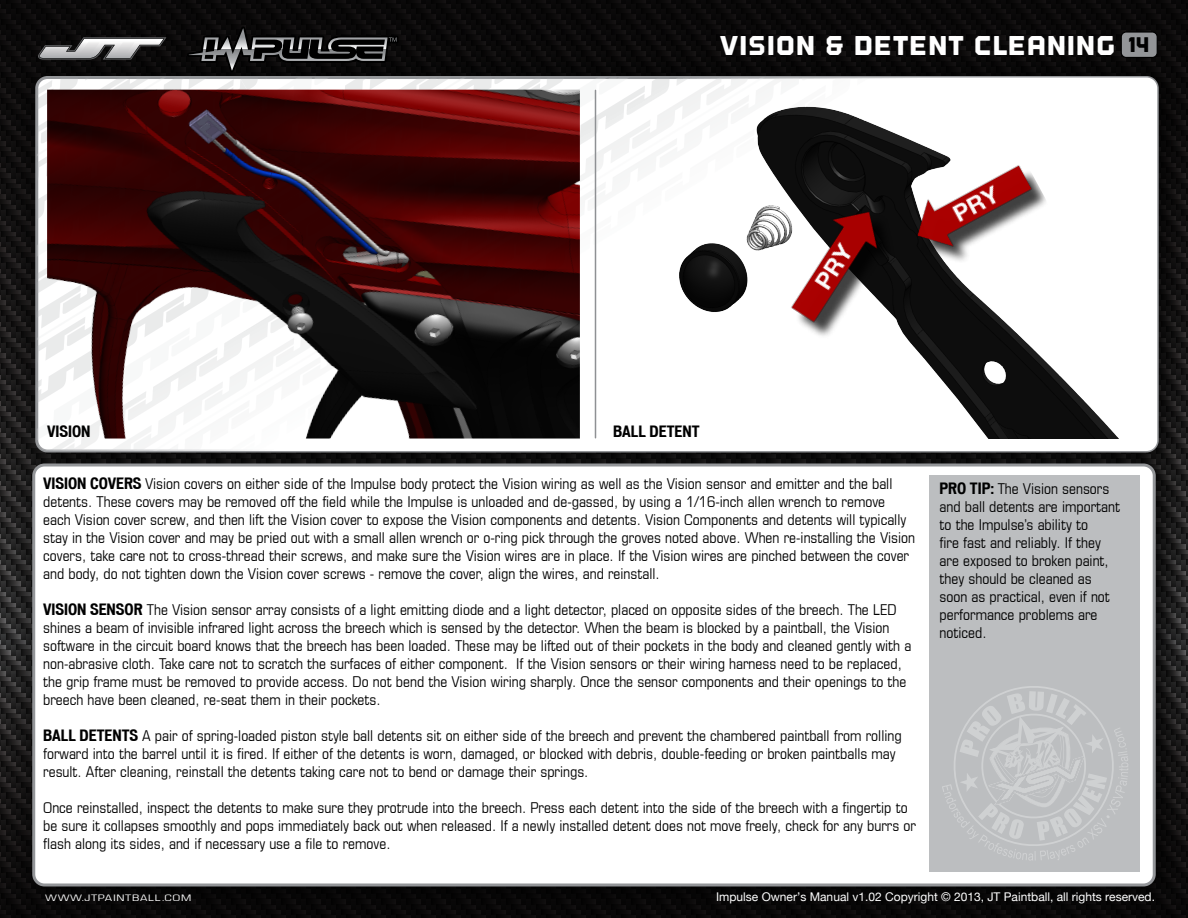
<style>
.page{position:relative;width:1188px;height:918px;background:#090809}
.page>*{position:absolute;margin:0;border:0;box-sizing:border-box;transform-origin:0 0}
.t1{font:27px "Outage Cut";color:#fff}
.t2{font:21px "Outage Cut";color:#000}
.t3{font:condensed 15px/18px "Eurostile";color:#000}
.t4{font:700 condensed 15px "Vonnes";color:#000}
.t5{font:12px "Helvetica Neue";color:#fff}
.t6{font:condensed 9px "Eurostile";letter-spacing:.05em;color:#fff;scale:1.43 1}
.s1{font-family:"Vonnes";font-weight:700}
</style>
<div class="page">
<img style="left:0;top:22px;width:1188px;height:392px">
<img style="left:0;top:414px;width:1188px;height:504px">
<div style="left:34px;top:465px;width:1120px;height:420px;background:#fff;border-radius:11px"></div>
<div style="left:32px;top:463px;width:1124px;height:423px;border:3px solid #939598;border-radius:11px"></div>
<svg style="left:37px;top:78px;width:1120px;height:373px;background:#f7f7f7"></svg>
<div style="left:930px;top:475px;width:210px;height:397px;background:#bcbec0"></div>
<svg style="left:38px;top:27px;width:140px;height:33px"></svg>
<svg style="left:942px;top:686px;width:186px;height:175px"></svg>
<svg style="left:187px;top:26px;width:211px;height:46px"></svg>
<div style="left:1121px;top:32px;width:36px;height:25px;background:#939598;border-radius:5px"></div>
<div style="left:1121px;top:31px;width:37px;height:27px;border:1px solid #000;border-radius:5px"></div>
<hr style="left:595px;top:90px;width:1px;height:348px;background:#8f9194">
<img style="left:47px;top:90px;width:533px;height:349px">
<img style="left:611px;top:90px;width:533px;height:349px">
<img style="left:767px;top:184px;width:139px;height:154px">
<img style="left:895px;top:139px;width:155px;height:132px">
<h1 class="t1" style="left:719px;top:30px;width:398px">VISION &amp; DETENT CLEANING</h1>
<h2 class="t2" style="left:1128px;top:32px;width:23px">14</h2>
<p class="t4" style="left:47px;top:423px;width:8px">VISI</p>
<p class="t4" style="left:72px;top:423px;width:18px">ON</p>
<p class="t4" style="left:613px;top:423px;width:88px">BALL DETENT</p>
<p class="t4" style="left:43px;top:475px;width:8px">VISI</p>
<p class="t3" style="left:43px;top:474px;width:873px;text-indent:25px"><span class="s1">ON COVERS</span> Vision covers on either side of the Impulse body protect the Vision wiring as well as the Vision sensor and emitter and the ball detents. These covers may be removed off the field while the Impulse is unloaded and de-gassed, by using a 1/16-inch allen wrench to remove each Vision cover screw, and then lift the Vision cover to expose the Vision components and detents. Vision Components and detents will typically stay in the Vision cover and may be pried out with a small allen wrench or o-ring pick through the groves noted above. When re-installing the Vision covers, take care not to cross-thread their screws, and make sure the Vision wires are in place. If the Vision wires are pinched between the cover and body, do not tighten down the Vision cover screws - remove the cover, align the wires, and reinstall.</p>
<p class="t3" style="left:43px;top:600px;width:870px"><span class="s1">VISION SENSOR</span> The Vision sensor array consists of a light emitting diode and a light detector, placed on opposite sides of the breech. The LED shines a beam of invisible infrared light across the breech which is sensed by the detector. When the beam is blocked by a paintball, the Vision software in the circuit board knows that the breech has been loaded. These may be lifted out of their pockets in the body and cleaned gently with a non-abrasive cloth. Take care not to scratch the surfaces of either component. If the Vision sensors or their wiring harness need to be replaced, the grip frame must be removed to provide access. Do not bend the Vision wiring sharply. Once the sensor components and their openings to the breech have been cleaned, re-seat them in their pockets.</p>
<p class="t3" style="left:43px;top:726px;width:860px"><span class="s1">BALL DETENTS</span> A pair of spring-loaded piston style ball detents sit on either side of the breech and prevent the chambered paintball from rolling forward into the barrel until it is fired. If either of the detents is worn, damaged, or blocked with debris, double-feeding or broken paintballs may result. After cleaning, reinstall the detents taking care not to bend or damage their springs.</p>
<p class="t3" style="left:43px;top:798px;width:874px">Once reinstalled, inspect the detents to make sure they protrude into the breech. Press each detent into the side of the breech with a fingertip to be sure it collapses smoothly and pops immediately back out when released. If a newly installed detent does not move freely, check for any burrs or flash along its sides, and if necessary use a file to remove.</p>
<p class="t3" style="left:940px;top:480px;width:182px"><span class="s1">PRO TIP:</span> The Vision sensors and ball detents are important to the Impulse’s ability to<br>fire fast and reliably. If they are exposed to broken paint, they should be cleaned as soon as practical, even if not performance problems are noticed.</p>
<p class="t6" style="left:45px;top:892px;width:104px">WWW.JTPAINTBALL.COM</p>
<p class="t5" style="left:716px;top:890px;width:440px">Impulse Owner’s Manual v1.02 Copyright © 2013, JT Paintball, all rights reserved.</p>
</div>
